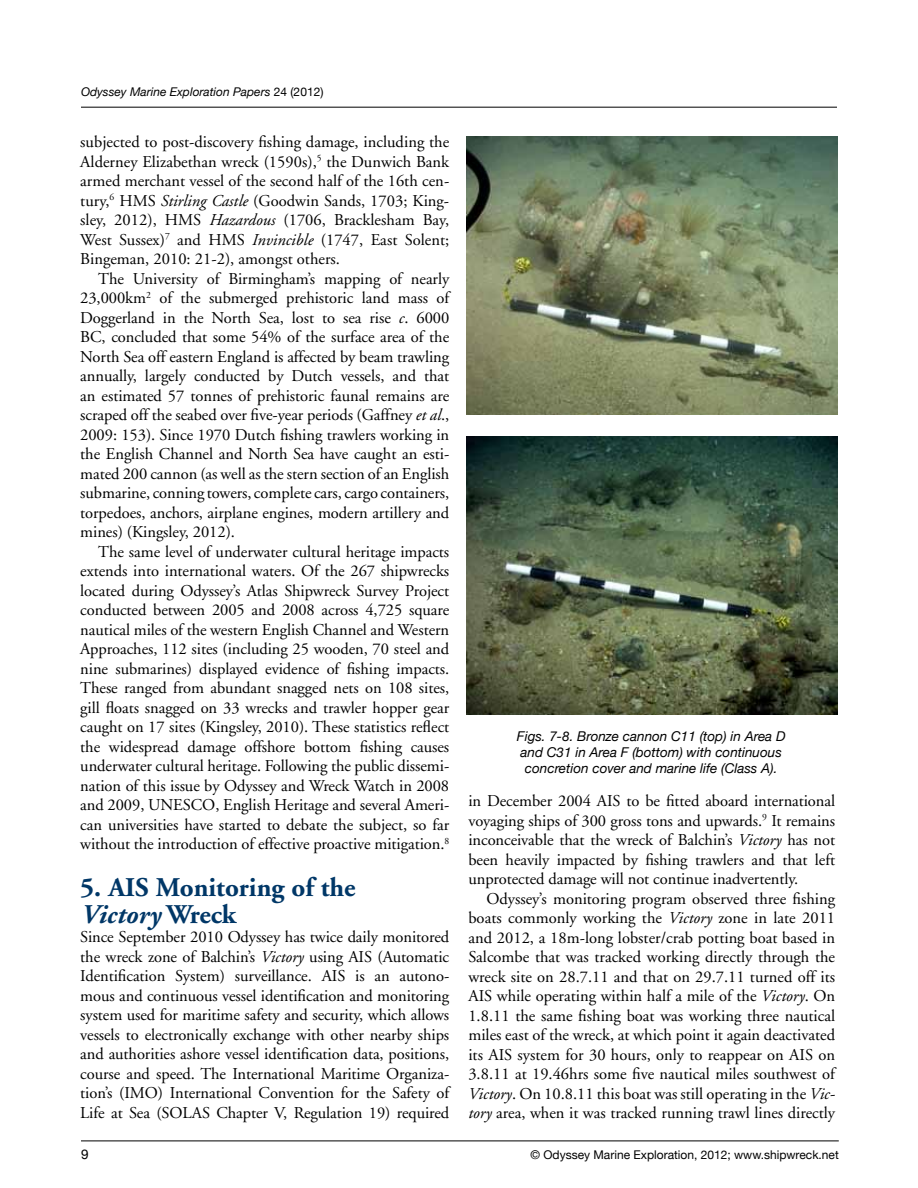
<style>
.page{position:relative;width:918px;height:1188px;background:#fff}
.page>*{position:absolute;margin:0;border:0;box-sizing:border-box;transform-origin:0 0}
.t1{font:700 27px/27px "Adobe Garamond";color:#003767}
.t2{font:16.5px/19.5px "Adobe Garamond";letter-spacing:-.005em;color:#000;text-align:justify}
.t3{font:italic 13.5px/16.2px "Helvetica Neue";color:#000;text-align:center}
.t4{font:13.5px "Helvetica Neue";color:#000}
.t5{font:12px "Helvetica Neue";color:#000}
.t6{font:italic 12px "Helvetica Neue";color:#000}
.s1{font-style:normal}
.s2{font-style:italic}
</style>
<div class="page">
<hr style="left:81px;top:1141px;width:758px;height:1px;background:#000">
<hr style="left:81px;top:107px;width:756px;height:1px;background:#000">
<img style="left:466px;top:136px;width:372px;height:279px">
<img style="left:466px;top:436px;width:371px;height:279px">
<p class="t6" style="left:81px;top:84px;width:244px">Odyssey Marine Exploration Papers <span class="s1">24 (2012)</span></p>
<p class="t2" style="left:80px;top:133px;width:371px">subjected to post-discovery fishing damage, including the Alderney Elizabethan wreck (1590s),<sup>5</sup> the Dunwich Bank armed merchant vessel of the second half of the 16th cen&shy;tury,<sup>6</sup> HMS <span class="s2">Stirling Castle</span> (Goodwin Sands, 1703; King&shy;sley, 2012), HMS <span class="s2">Hazardous</span> (1706, Bracklesham Bay, West Sussex)<sup>7</sup> and HMS <span class="s2">Invincible</span> (1747, East Solent; Bingeman, 2010: 21-2), amongst others.</p>
<p class="t2" style="left:80px;top:269px;width:371px;text-indent:18px">The University of Birmingham’s mapping of nearly 23,000km<sup>2</sup> of the submerged prehistoric land mass of Doggerland in the North Sea, lost to sea rise <span class="s2">c</span>. 6000<br>BC, concluded that some 54% of the surface area of the North Sea off eastern England is affected by beam trawling annually, largely conducted by Dutch vessels, and that an estimated 57 tonnes of prehistoric faunal remains are scraped off the seabed over five-year periods (Gaffney <span class="s2">et al</span>., 2009: 153). Since 1970 Dutch fishing trawlers working in the English Channel and North Sea have caught an esti&shy;mated 200 cannon (as well as the stern section of an English submarine, conning towers, complete cars, cargo containers, torpedoes, anchors, airplane engines, modern artillery and mines) (Kingsley, 2012).</p>
<p class="t2" style="left:80px;top:542px;width:371px;text-indent:18px">The same level of underwater cultural heritage impacts extends into international waters. Of the 267 shipwrecks located during Odyssey’s Atlas Shipwreck Survey Project conducted between 2005 and 2008 across 4,725 square nautical miles of the western English Channel and Western Approaches, 112 sites (including 25 wooden, 70 steel and nine submarines) displayed evidence of fishing impacts.<br>These ranged from abundant snagged nets on 108 sites, gill floats snagged on 33 wrecks and trawler hopper gear caught on 17 sites (Kingsley, 2010). These statistics reflect the widespread damage offshore bottom fishing causes underwater cultural heritage. Following the public dissemi&shy;nation of this issue by Odyssey and Wreck Watch in 2008 and 2009, UNESCO, English Heritage and several Ameri&shy;can universities have started to debate the subject, so far without the introduction of effective proactive mitigation.<sup>8</sup></p>
<h1 class="t1" style="left:80px;top:874px;width:277px">5. AIS Monitoring of the<br><span class="s2">Victory</span> Wreck</h1>
<p class="t2" style="left:80px;top:928px;width:371px">Since September 2010 Odyssey has twice daily monitored the wreck zone of Balchin’s <span class="s2">Victory</span> using AIS (Automatic Identification System) surveillance. AIS is an autono&shy;mous and continuous vessel identification and monitoring system used for maritime safety and security, which allows vessels to electronically exchange with other nearby ships and authorities ashore vessel identification data, positions, course and speed. The International Maritime Organiza&shy;tion’s (IMO) International Convention for the Safety of Life at Sea (SOLAS Chapter V, Regulation 19) required</p>
<p class="t3" style="left:517px;top:728px;width:270px">Figs. 7-8. Bronze cannon C11 (top) in Area D and C31 in Area F (bottom) with continuous concretion cover and marine life (Class A).</p>
<p class="t2" style="left:468px;top:792px;width:368px">in December 2004 AIS to be fitted aboard international voyaging ships of 300 gross tons and upwards.<sup>9</sup> It remains inconceivable that the wreck of Balchin’s <span class="s2">Victory</span> has not been heavily impacted by fishing trawlers and that left unprotected damage will not continue inadvertently.</p>
<p class="t2" style="left:468px;top:889px;width:368px;text-indent:18px">Odyssey’s monitoring program observed three fishing boats commonly working the <span class="s2">Victory</span> zone in late 2011 and 2012, a 18m-long lobster/crab potting boat based in Salcombe that was tracked working directly through the wreck site on 28.7.11 and that on 29.7.11 turned off its AIS while operating within half a mile of the <span class="s2">Victory</span>. On 1.8.11 the same fishing boat was working three nautical miles east of the wreck, at which point it again deactivated its AIS system for 30 hours, only to reappear on AIS on 3.8.11 at 19.46hrs some five nautical miles southwest of <span class="s2">Victory</span>. On 10.8.11 this boat was still operating in the <span class="s2">Vic&shy;tory</span> area, when it was tracked running trawl lines directly</p>
<p class="t4" style="left:81px;top:1146px;width:9px">9</p>
<p class="t5" style="left:531px;top:1147px;width:310px">© Odyssey Marine Exploration, 2012; www.shipwreck.net</p>
</div>
